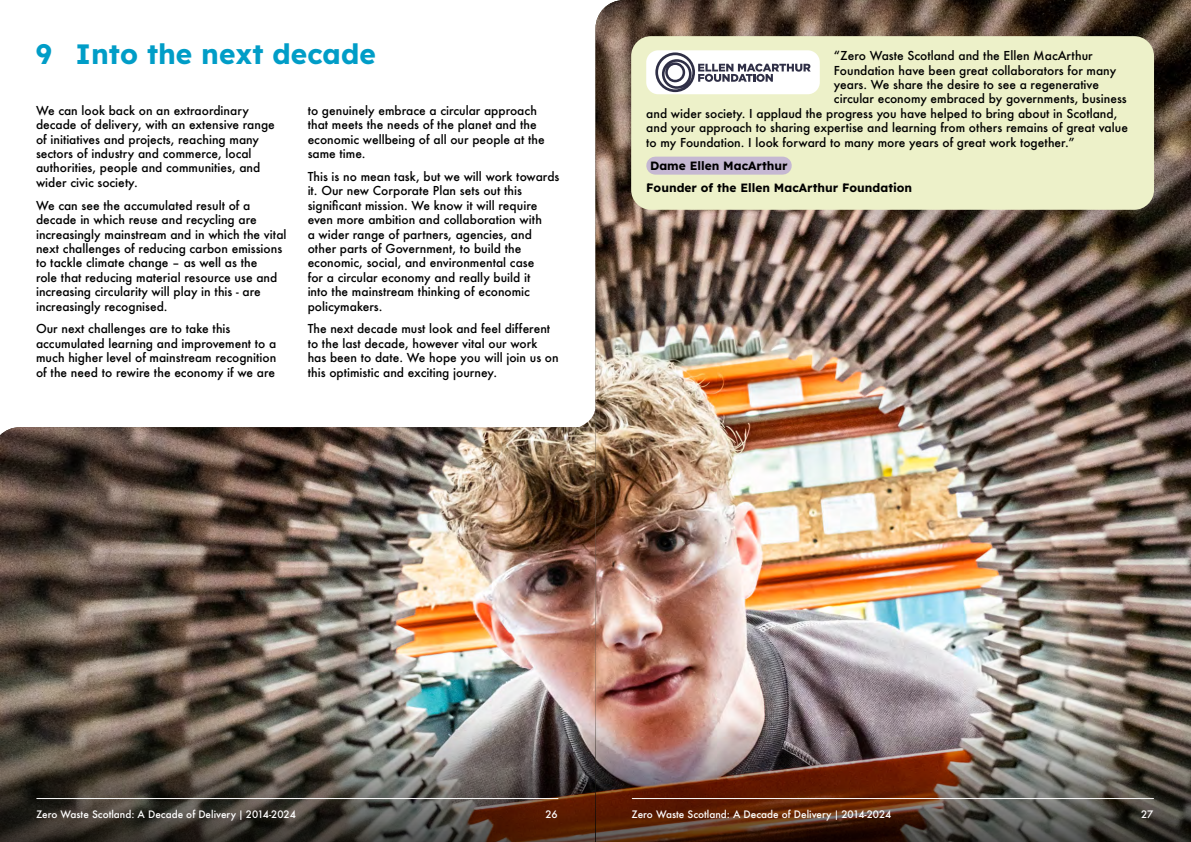
<style>
.page{position:relative;width:1191px;height:842px;background:#fff}
.page>*{position:absolute;margin:0;border:0;box-sizing:border-box;transform-origin:0 0}
.Heading_1{font:28px "Lexend";color:#009dc7}
.Main_Body_Paragraph_Text{font:500 12px/14.4px "Futura";color:#000}
.Main_Body_Paragraph_Text-2{font:12px "Lexend";color:#000}
.t1{font:500 10px "Futura";color:#fff}
.s1{font-stretch:condensed}
</style>
<div class="page">
<img style="left:0;top:427px;width:595px;height:271px">
<img style="left:579px;top:411px;width:16px;height:16px">
<img style="left:595px;top:0;width:596px;height:698px">
<div style="left:631px;top:36px;width:523px;height:174px;background:#edf1c9;border-radius:20px"></div>
<div style="left:655px;top:157px;width:127px;height:18px;background:#c5b8d2"></div>
<div style="left:646px;top:50px;width:173px;height:44px;background:#fff;border-radius:12px"></div>
<svg style="left:655px;top:52px;width:155px;height:40px"></svg>
<svg style="left:0;top:698px;width:595px;height:144px;background:#5a534b"></svg>
<img style="left:595px;top:698px;width:596px;height:144px">
<hr style="left:37px;top:798px;width:521px;height:1px;background:#fff">
<hr style="left:632px;top:798px;width:521px;height:1px;background:#fff">
<h1 class="Heading_1" style="left:36px;top:34px;width:341px">9 Into the next decade</h1>
<p class="Main_Body_Paragraph_Text" style="left:36px;top:103px;width:240px">We can look back on an extraordinary decade of delivery, with an extensive range of initiatives and projects, reaching many sectors of industry and commerce, local authorities, people and communities, and wider civic society.</p>
<p class="Main_Body_Paragraph_Text" style="left:36px;top:198px;width:252px">We can see the accumulated result of a decade in which reuse and recycling are increasingly mainstream and in which the vital next challenges of reducing carbon emissions to tackle climate change – as well as the<br>role that reducing material resource use and increasing circularity will play in this - are increasingly recognised.</p>
<p class="Main_Body_Paragraph_Text" style="left:36px;top:322px;width:242px">Our next challenges are to take this accumulated learning and improvement to a much higher level of mainstream recognition of the need to rewire the economy if we are</p>
<p class="Main_Body_Paragraph_Text" style="left:308px;top:103px;width:239px">to genuinely embrace a circular approach that meets the needs of the planet and the economic wellbeing of all our people at the same time.</p>
<p class="Main_Body_Paragraph_Text" style="left:308px;top:169px;width:253px">This is no mean task, but we will work towards it. Our new Corporate Plan sets out this significant mission. We know it will require even more ambition and collaboration with<br>a wider range of partners, agencies, and other parts of Government, to build the economic, social, and environmental case<br>for a circular economy and really build it<br>into the mainstream thinking of economic policymakers.</p>
<p class="Main_Body_Paragraph_Text" style="left:308px;top:322px;width:252px">The next decade must look and feel different to the last decade, however vital our work has been to date. We hope you will join us on this optimistic and exciting journey.</p>
<p class="Main_Body_Paragraph_Text" style="left:834px;top:48px;width:260px">“Zero Waste Scotland and the Ellen MacArthur</p>
<p class="Main_Body_Paragraph_Text" style="left:834px;top:63px;width:284px">Foundation have been great collaborators for many</p>
<p class="Main_Body_Paragraph_Text" style="left:834px;top:77px;width:267px">years. We share the desire to see a regenerative</p>
<p class="Main_Body_Paragraph_Text" style="left:834px;top:92px;width:294px">circular economy embraced by governments, business</p>
<p class="Main_Body_Paragraph_Text" style="left:646px;top:106px;width:473px">and wider society. I applaud the progress you have helped to bring about in Scotland,</p>
<p class="Main_Body_Paragraph_Text" style="left:646px;top:120px;width:483px">and your approach to sharing expertise and learning from others remains of great value</p>
<p class="Main_Body_Paragraph_Text" style="left:646px;top:135px;width:430px">to my Foundation. I look forward to many more years of great work together.”</p>
<p class="Main_Body_Paragraph_Text-2" style="left:650px;top:157px;width:139px">Dame Ellen MacArthur</p>
<p class="Main_Body_Paragraph_Text-2" style="left:646px;top:179px;width:267px">Founder of the Ellen MacArthur Foundation</p>
<p class="t1" style="left:36px;top:808px;width:261px">Zero Waste Scotland: A Decade of Delivery <span class="s1">|</span> 2014-2024</p>
<p class="t1" style="left:545px;top:807px;width:14px">26</p>
<p class="t1" style="left:631px;top:808px;width:261px">Zero Waste Scotland: A Decade of Delivery <span class="s1">|</span> 2014-2024</p>
<p class="t1" style="left:1141px;top:807px;width:14px">27</p>
</div>
